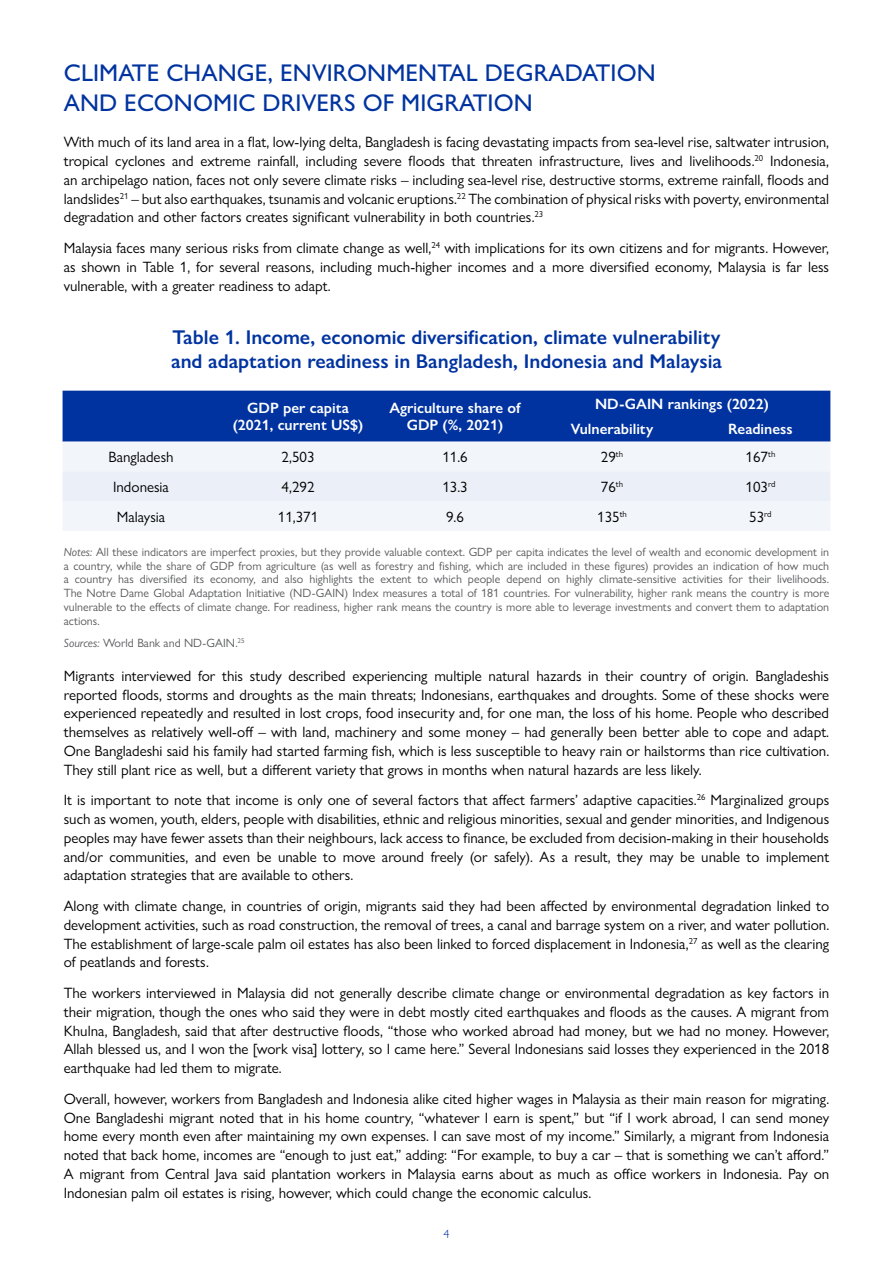
<style>
.page{position:relative;width:893px;height:1263px;background:#fff}
.page>*{position:absolute;margin:0;border:0;box-sizing:border-box;transform-origin:0 0}
.t1{font:500 24.3px/29.1px "Gill Sans Nova";letter-spacing:.005em;color:#0033a0}
.t2{font:600 19.95px/24px "Gill Sans Nova";color:#0033a0}
.t3{font:15px/18.8px "Gill Sans Nova";color:#000;text-align:justify}
.t4{font:600 15px/17.2px "Gill Sans Nova";color:#fff;text-align:center}
.t5{font:12px/13.8px "Gill Sans Nova";color:#58595b;text-align:justify}
.t6{font:300 12px "Gill Sans Nova";color:#0033a0}
.s1{font-style:italic}
</style>
<div class="page">
<div style="left:63px;top:391px;width:767px;height:51px;background:#0033a0"></div>
<div style="left:63px;top:442px;width:767px;height:89px;background:#f2f5fa"></div>
<div style="left:63px;top:471px;width:767px;height:30px;background:#ebeff7"></div>
<h1 class="t1" style="left:64px;top:58px;width:593px">CLIMATE CHANGE, ENVIRONMENTAL DEGRADATION<br>AND ECONOMIC DRIVERS OF MIGRATION</h1>
<p class="t3" style="left:64px;top:133px;width:767px">With much of its land area in a flat, low-lying delta, Bangladesh is facing devastating impacts from sea-level rise, saltwater intrusion, tropical cyclones and extreme rainfall, including severe floods that threaten infrastructure, lives and livelihoods.<sup>20</sup> Indonesia, an archipelago nation, faces not only severe climate risks – including sea-level rise, destructive storms, extreme rainfall, floods and landslides<sup>21</sup> – but also earthquakes, tsunamis and volcanic eruptions.<sup>22</sup> The combination of physical risks with poverty, environmental degradation and other factors creates significant vulnerability in both countries.<sup>23</sup></p>
<p class="t3" style="left:64px;top:238px;width:767px">Malaysia faces many serious risks from climate change as well,<sup>24</sup> with implications for its own citizens and for migrants. However, as shown in Table 1, for several reasons, including much-higher incomes and a more diversified economy, Malaysia is far less vulnerable, with a greater readiness to adapt.</p>
<h2 class="t2" style="left:171px;top:325px;width:552px">Table 1. Income, economic diversification, climate vulnerability and adaptation readiness in Bangladesh, Indonesia and Malaysia</h2>
<p class="t4" style="left:233px;top:399px;width:132px">GDP per capita (2021, current US$)</p>
<p class="t4" style="left:389px;top:399px;width:133px">Agriculture share of<br>GDP (%, 2021)</p>
<p class="t4" style="left:571px;top:391px;width:200px;line-height:25.5px;text-align:left;text-indent:24px">ND-GAIN rankings (2022)<br>Vulnerability</p>
<p class="t4" style="left:728px;top:421px;width:66px">Readiness</p>
<p class="t3" style="left:108px;top:447px;width:67px">Bangladesh</p>
<p class="t3" style="left:282px;top:447px;width:34px">2,503</p>
<p class="t3" style="left:442px;top:447px;width:27px">11.6</p>
<p class="t3" style="left:601px;top:447px;width:24px">29<sup>th</sup></p>
<p class="t3" style="left:746px;top:447px;width:31px">167<sup>th</sup></p>
<p class="t3" style="left:113px;top:477px;width:57px">Indonesia</p>
<p class="t3" style="left:282px;top:477px;width:34px">4,292</p>
<p class="t3" style="left:442px;top:477px;width:27px">13.3</p>
<p class="t3" style="left:601px;top:477px;width:24px">76<sup>th</sup></p>
<p class="t3" style="left:745px;top:477px;width:31px">103<sup>rd</sup></p>
<p class="t3" style="left:117px;top:507px;width:50px">Malaysia</p>
<p class="t3" style="left:278px;top:507px;width:42px">11,371</p>
<p class="t3" style="left:446px;top:507px;width:19px">9.6</p>
<p class="t3" style="left:597px;top:507px;width:31px">135<sup>th</sup></p>
<p class="t3" style="left:749px;top:507px;width:24px">53<sup>rd</sup></p>
<p class="t5" style="left:64px;top:545px;width:767px"><span class="s1">Notes:</span> All these indicators are imperfect proxies, but they provide valuable context. GDP per capita indicates the level of wealth and economic development in a country, while the share of GDP from agriculture (as well as forestry and fishing, which are included in these figures) provides an indication of how much a country has diversified its economy, and also highlights the extent to which people depend on highly climate-sensitive activities for their livelihoods.<br>The Notre Dame Global Adaptation Initiative (ND-GAIN) Index measures a total of 181 countries. For vulnerability, higher rank means the country is more vulnerable to the effects of climate change. For readiness, higher rank means the country is more able to leverage investments and convert them to adaptation actions.</p>
<p class="t5" style="left:64px;top:636px;width:182px"><span class="s1">Sources:</span> World Bank and ND-GAIN.<sup>25</sup></p>
<p class="t3" style="left:64px;top:666px;width:767px">Migrants interviewed for this study described experiencing multiple natural hazards in their country of origin. Bangladeshis reported floods, storms and droughts as the main threats; Indonesians, earthquakes and droughts. Some of these shocks were experienced repeatedly and resulted in lost crops, food insecurity and, for one man, the loss of his home. People who described themselves as relatively well-off – with land, machinery and some money – had generally been better able to cope and adapt.<br>One Bangladeshi said his family had started farming fish, which is less susceptible to heavy rain or hailstorms than rice cultivation.<br>They still plant rice as well, but a different variety that grows in months when natural hazards are less likely.</p>
<p class="t3" style="left:64px;top:791px;width:767px">It is important to note that income is only one of several factors that affect farmers’ adaptive capacities.<sup>26</sup> Marginalized groups such as women, youth, elders, people with disabilities, ethnic and religious minorities, sexual and gender minorities, and Indigenous peoples may have fewer assets than their neighbours, lack access to finance, be excluded from decision-making in their households and/or communities, and even be unable to move around freely (or safely). As a result, they may be unable to implement adaptation strategies that are available to others.</p>
<p class="t3" style="left:64px;top:896px;width:767px">Along with climate change, in countries of origin, migrants said they had been affected by environmental degradation linked to development activities, such as road construction, the removal of trees, a canal and barrage system on a river, and water pollution.<br>The establishment of large-scale palm oil estates has also been linked to forced displacement in Indonesia,<sup>27</sup> as well as the clearing of peatlands and forests.</p>
<p class="t3" style="left:64px;top:983px;width:767px">The workers interviewed in Malaysia did not generally describe climate change or environmental degradation as key factors in their migration, though the ones who said they were in debt mostly cited earthquakes and floods as the causes. A migrant from Khulna, Bangladesh, said that after destructive floods, “those who worked abroad had money, but we had no money. However, Allah blessed us, and I won the [work visa] lottery, so I came here.” Several Indonesians said losses they experienced in the 2018 earthquake had led them to migrate.</p>
<p class="t3" style="left:64px;top:1089px;width:767px">Overall, however, workers from Bangladesh and Indonesia alike cited higher wages in Malaysia as their main reason for migrating.<br>One Bangladeshi migrant noted that in his home country, “whatever I earn is spent,” but “if I work abroad, I can send money home every month even after maintaining my own expenses. I can save most of my income.” Similarly, a migrant from Indonesia noted that back home, incomes are “enough to just eat,” adding: “For example, to buy a car – that is something we can’t afford.” A migrant from Central Java said plantation workers in Malaysia earns about as much as office workers in Indonesia. Pay on Indonesian palm oil estates is rising, however, which could change the economic calculus.</p>
<p class="t6" style="left:443px;top:1226px;width:7px">4</p>
</div>
